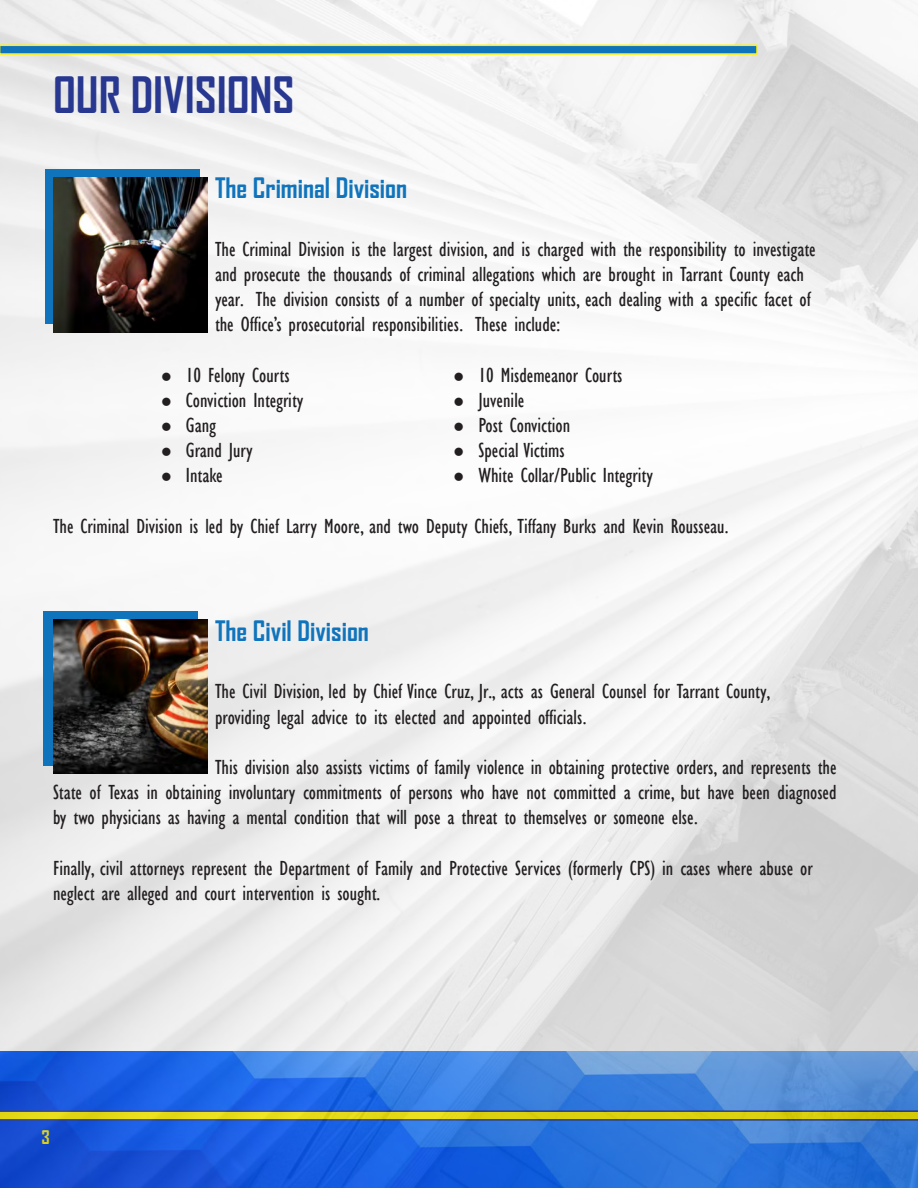
<style>
.page{position:relative;width:918px;height:1188px;background:#fff}
.page>*{position:absolute;margin:0;border:0;box-sizing:border-box;transform-origin:0 0}
.t1{font:700 48px "Agency FB";color:#283890}
.t2{font:700 27px "Agency FB";color:#1074bc}
.t3{font:condensed 21px/25.2px "Gill Sans";color:#231f20}
.t4{font:700 18px "Agency FB";color:#fff101}
</style>
<div class="page">
<img style="left:0;top:0;width:918px;height:1188px">
<svg style="left:0;top:45px;width:758px;height:10px;background:#53978d"></svg>
<div style="left:45px;top:169px;width:154px;height:154px;background:#1074bc"></div>
<div style="left:44px;top:612px;width:154px;height:154px;background:#1074bc"></div>
<img style="left:53px;top:177px;width:155px;height:155px">
<img style="left:53px;top:619px;width:155px;height:155px">
<h1 class="t1" style="left:53px;top:65px;width:243px">OUR DIVISIONS</h1>
<p class="t2" style="left:215px;top:171px;width:194px">The Criminal Division</p>
<p class="t3" style="left:215px;top:236px;width:602px">The Criminal Division is the largest division, and is charged with the responsibility to investigate and prosecute the thousands of criminal allegations which are brought in Tarrant County each year. The division consists of a number of specialty units, each dealing with a specific facet of the Office’s prosecutorial responsibilities. These include:</p>
<p class="t3" style="left:161px;top:362px;width:130px">● 10 Felony Courts</p>
<p class="t3" style="left:454px;top:362px;width:170px">● 10 Misdemeanor Courts</p>
<p class="t3" style="left:161px;top:387px;width:144px">● Conviction Integrity</p>
<p class="t3" style="left:454px;top:387px;width:72px">● Juvenile</p>
<p class="t3" style="left:161px;top:413px;width:57px">● Gang</p>
<p class="t3" style="left:454px;top:413px;width:118px">● Post Conviction</p>
<p class="t3" style="left:161px;top:438px;width:93px">● Grand Jury</p>
<p class="t3" style="left:454px;top:438px;width:113px">● Special Victims</p>
<p class="t3" style="left:161px;top:463px;width:63px">● Intake</p>
<p class="t3" style="left:454px;top:463px;width:201px">● White Collar/Public Integrity</p>
<p class="t3" style="left:53px;top:513px;width:677px">The Criminal Division is led by Chief Larry Moore, and two Deputy Chiefs, Tiffany Burks and Kevin Rousseau.</p>
<p class="t2" style="left:215px;top:614px;width:155px">The Civil Division</p>
<p class="t3" style="left:215px;top:679px;width:557px">The Civil Division, led by Chief Vince Cruz, Jr., acts as General Counsel for Tarrant County, providing legal advice to its elected and appointed officials.</p>
<p class="t3" style="left:53px;top:755px;width:785px;text-align:justify;text-indent:162px">This division also assists victims of family violence in obtaining protective orders, and represents the State of Texas in obtaining involuntary commitments of persons who have not committed a crime, but have been diagnosed by two physicians as having a mental condition that will pose a threat to themselves or someone else.</p>
<p class="t3" style="left:53px;top:855px;width:761px">Finally, civil attorneys represent the Department of Family and Protective Services (formerly CPS) in cases where abuse or neglect are alleged and court intervention is sought.</p>
<p class="t4" style="left:42px;top:1126px;width:10px">3</p>
</div>
